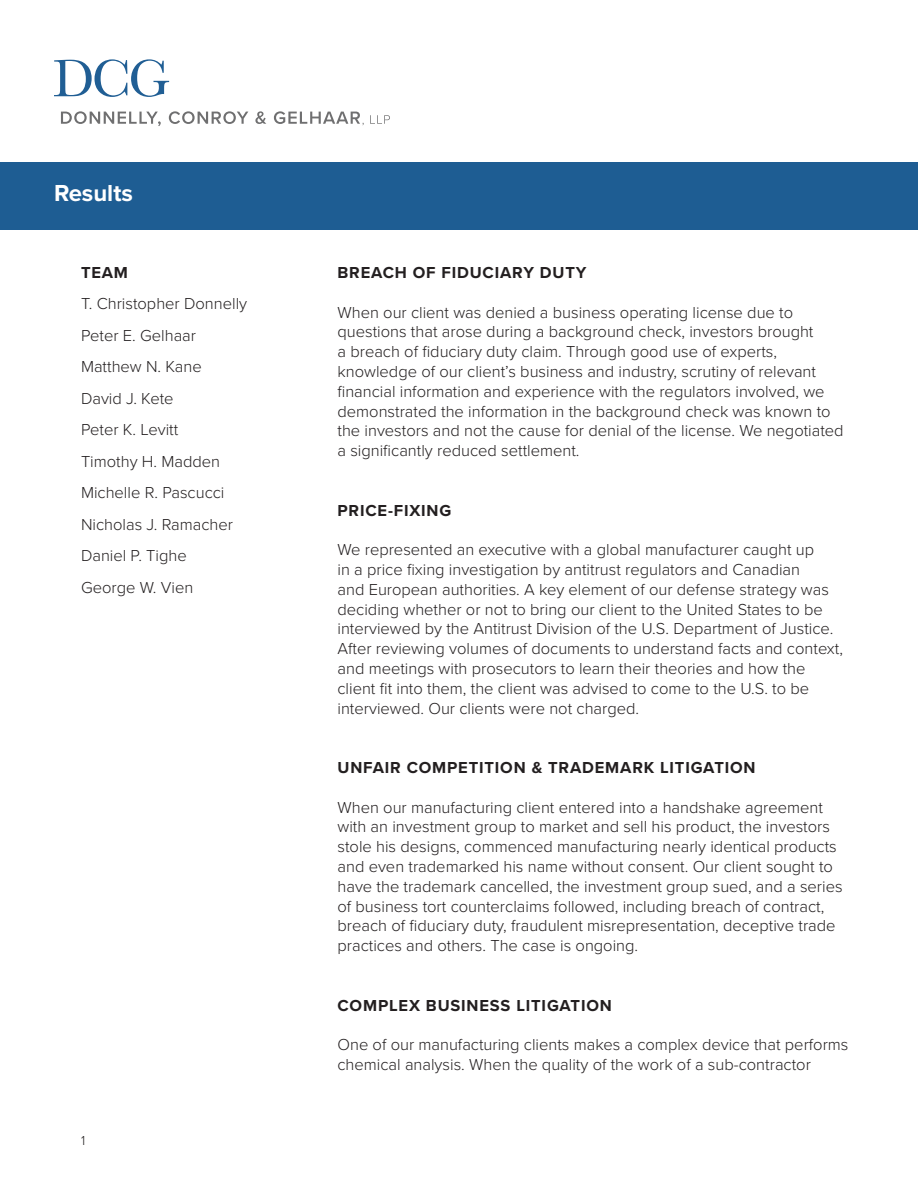
<style>
.page{position:relative;width:918px;height:1188px;background:#fff}
.page>*{position:absolute;margin:0;border:0;box-sizing:border-box;transform-origin:0 0}
.t1{font:700 24px "Proxima Nova";color:#fff}
.t2{font:300 16.5px/19.8px "Proxima Nova";color:#231f20}
.t3{font:700 16.5px "Proxima Nova";letter-spacing:.05em;color:#231f20}
.t4{font:300 13.5px "Proxima Nova";color:#231f20}
</style>
<div class="page">
<svg style="left:54px;top:59px;width:115px;height:38px"></svg>
<svg style="left:61px;top:111px;width:100px;height:15px"></svg>
<svg style="left:169px;top:111px;width:79px;height:13px"></svg>
<svg style="left:255px;top:111px;width:11px;height:13px"></svg>
<svg style="left:274px;top:111px;width:90px;height:14px"></svg>
<svg style="left:370px;top:115px;width:20px;height:9px"></svg>
<div style="left:0;top:162px;width:918px;height:68px;background:#1e5d93"></div>
<h1 class="t1" style="left:54px;top:179px;width:80px">Results</h1>
<p class="t3" style="left:81px;top:263px;width:49px">TEAM</p>
<p class="t2" style="left:81px;top:289px;width:168px;line-height:31.5px">T. Christopher Donnelly<br>Peter E. Gelhaar<br>Matthew N. Kane<br>David J. Kete<br>Peter K. Levitt<br>Timothy H. Madden<br>Michelle R. Pascucci<br>Nicholas J. Ramacher<br>Daniel P. Tighe<br>George W. Vien</p>
<p class="t4" style="left:81px;top:1132px;width:6px">1</p>
<p class="t3" style="left:338px;top:263px;width:250px">BREACH OF FIDUCIARY DUTY</p>
<p class="t2" style="left:338px;top:302px;width:508px">When our client was denied a business operating license due to questions that arose during a background check, investors brought<br>a breach of fiduciary duty claim. Through good use of experts, knowledge of our client’s business and industry, scrutiny of relevant financial information and experience with the regulators involved, we demonstrated the information in the background check was known to the investors and not the cause for denial of the license. We negotiated a significantly reduced settlement.</p>
<p class="t3" style="left:338px;top:500px;width:115px">PRICE-FIXING</p>
<p class="t2" style="left:338px;top:540px;width:507px">We represented an executive with a global manufacturer caught up<br>in a price fixing investigation by antitrust regulators and Canadian<br>and European authorities. A key element of our defense strategy was deciding whether or not to bring our client to the United States to be interviewed by the Antitrust Division of the U.S. Department of Justice.<br>After reviewing volumes of documents to understand facts and context, and meetings with prosecutors to learn their theories and how the client fit into them, the client was advised to come to the U.S. to be interviewed. Our clients were not charged.</p>
<p class="t3" style="left:338px;top:758px;width:420px">UNFAIR COMPETITION &amp; TRADEMARK LITIGATION</p>
<p class="t2" style="left:338px;top:797px;width:507px">When our manufacturing client entered into a handshake agreement with an investment group to market and sell his product, the investors stole his designs, commenced manufacturing nearly identical products and even trademarked his name without consent. Our client sought to have the trademark cancelled, the investment group sued, and a series of business tort counterclaims followed, including breach of contract, breach of fiduciary duty, fraudulent misrepresentation, deceptive trade practices and others. The case is ongoing.</p>
<p class="t3" style="left:338px;top:995px;width:276px">COMPLEX BUSINESS LITIGATION</p>
<p class="t2" style="left:338px;top:1035px;width:513px">One of our manufacturing clients makes a complex device that performs chemical analysis. When the quality of the work of a sub-contractor</p>
</div>
